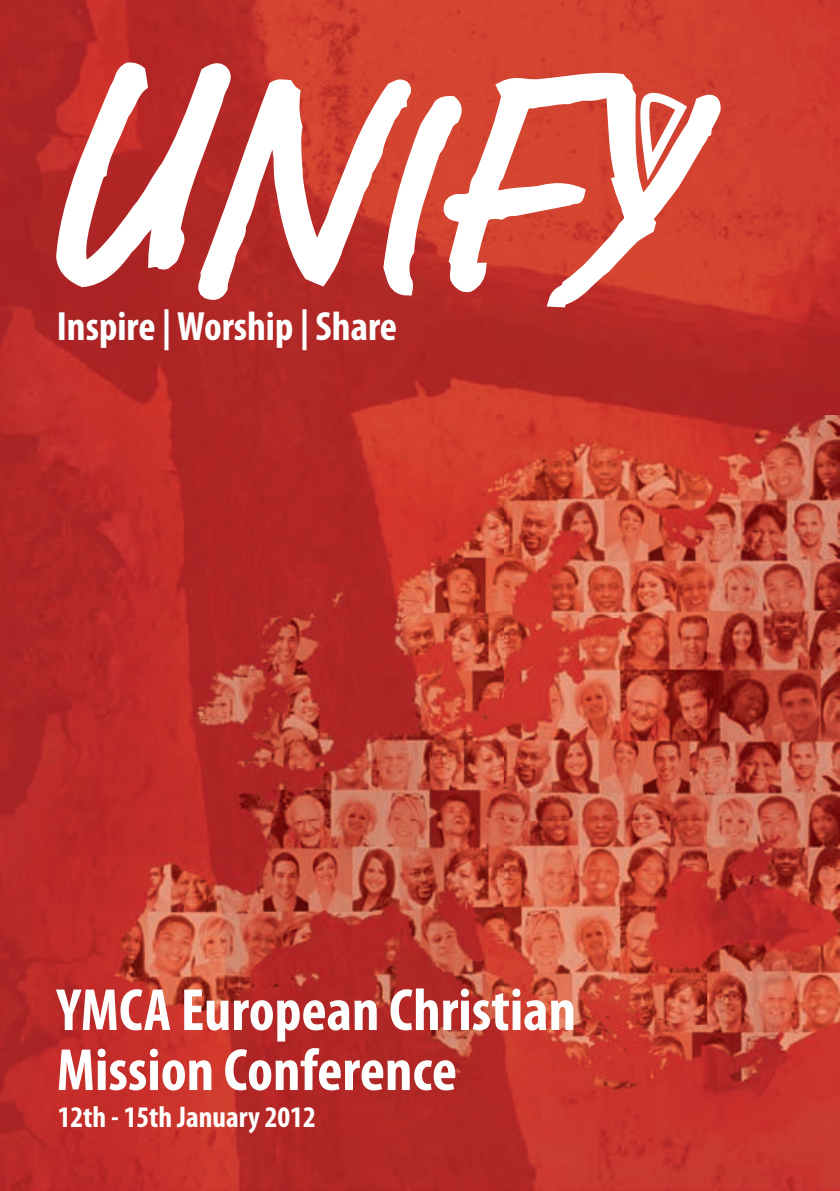
<style>
.page{position:relative;width:840px;height:1191px;background:#fff}
.page>*{position:absolute;margin:0;border:0;box-sizing:border-box;transform-origin:0 0}
.t1{font:340px "Journal";color:#fff}
.t2{font:700 condensed 60px/60px "Myriad Pro";color:#fff}
.t3{font:700 condensed 41px "Myriad Pro";color:#fff}
.t4{font:700 condensed 30px "Myriad Pro";color:#fff}
</style>
<div class="page">
<img style="left:0;top:0;width:839px;height:419px">
<img style="left:0;top:1051px;width:839px;height:140px">
<img style="left:0;top:419px;width:103px;height:632px">
<svg style="left:50px;top:52px;width:189px;height:739px"></svg>
<svg style="left:194px;top:73px;width:227px;height:266px"></svg>
<svg style="left:377px;top:90px;width:60px;height:211px"></svg>
<svg style="left:437px;top:66px;width:201px;height:349px"></svg>
<svg style="left:539px;top:76px;width:178px;height:339px"></svg>
<svg style="left:639px;top:93px;width:47px;height:88px"></svg>
<img style="left:103px;top:415px;width:736px;height:678px">
<h1 class="t1" style="left:81px;top:-61px;width:634px;rotate:3deg">UNIFY</h1>
<p class="t3" style="left:57px;top:301px;width:342px">Inspire | Worship | Share</p>
<p class="t2" style="left:57px;top:978px;width:520px">YMCA European Christian<br>Mission Conference</p>
<p class="t4" style="left:58px;top:1097px;width:259px">12th - 15th January 2012</p>
</div>
